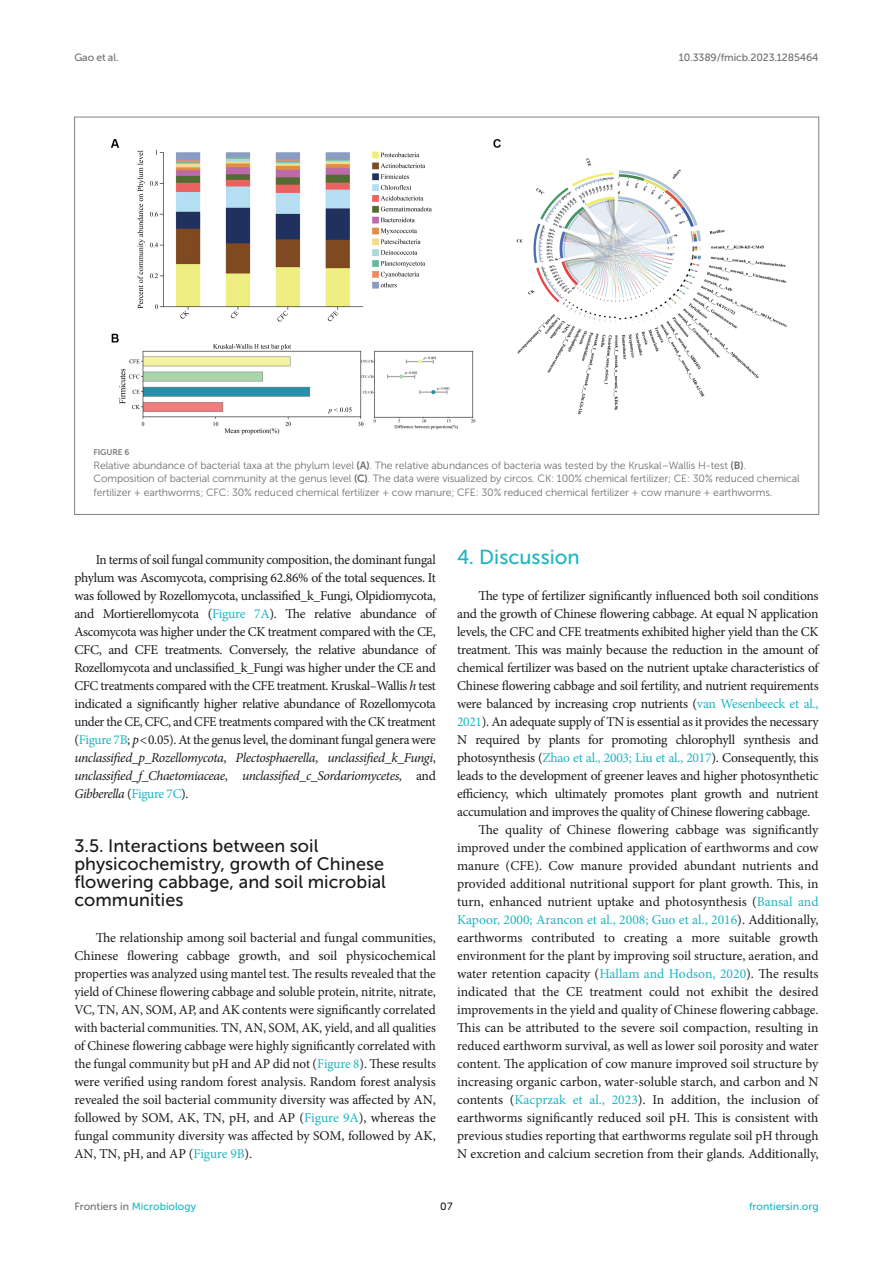
<style>
.page{position:relative;width:893px;height:1263px;background:#fff}
.page>*{position:absolute;margin:0;border:0;box-sizing:border-box;transform-origin:0 0}
.HEAD_1{font:20.25px "Museo Sans 500";color:#1db5c3}
.HEAD_2{font:18px/18px "Museo Sans 500";color:#1b1c1b}
.TEXT{font:13.5px/18px "Minion Pro";letter-spacing:-.02em;color:#1b1c1b;text-align:justify}
.TEXT_FLUSH{font:13.5px/18px "Minion Pro";letter-spacing:-.015em;color:#1b1c1b;text-align:justify}
.FIG_LEG{font:10.5px/13.5px "Museo Sans 300";letter-spacing:-.01em;color:#706f70}
.t1{font:10.5px "Museo Sans 500";color:#1db5c3}
.t2{font:10.5px "Museo Sans 500";letter-spacing:-.015em;color:#706f70}
.t3{font:10.5px "Museo Sans 500";color:#1b1c1b}
.FIG_HD{font:8.25px "Museo Sans 700";letter-spacing:-.01em;color:#7e7f7f}
.s1{font-family:"Museo Sans 700"}
.s2{color:#1db5c3}
.s3{font-style:italic}
.s4{color:#706f70}
</style>
<div class="page">
<img style="left:111px;top:139px;width:676px;height:296px">
<p class="t2" style="left:74px;top:51px;width:46px">Gao et al.</p>
<p class="t2" style="left:679px;top:51px;width:141px">10.3389/fmicb.2023.1285464</p>
<p class="FIG_HD" style="left:94px;top:448px;width:37px">FIGURE 6</p>
<p class="FIG_LEG" style="left:94px;top:458px;width:708px">Relative abundance of bacterial taxa at the phylum level <span class="s1">(A)</span>. The relative abundances of bacteria was tested by the Kruskal–Wallis H-test <span class="s1">(B)</span>.<br>Composition of bacterial community at the genus level <span class="s1">(C)</span>. The data were visualized by circos. CK: 100% chemical fertilizer; CE: 30% reduced chemical fertilizer + earthworms; CFC: 30% reduced chemical fertilizer + cow manure; CFE: 30% reduced chemical fertilizer + cow manure + earthworms.</p>
<p class="TEXT" style="left:74px;top:551px;width:363px;text-indent:21px">In terms of soil fungal community composition, the dominant fungal phylum was Ascomycota, comprising 62.86% of the total sequences. It was followed by Rozellomycota, unclassified_k_Fungi, Olpidiomycota, and Mortierellomycota (<span class="s2">Figure 7A</span>). The relative abundance of Ascomycota was higher under the CK treatment compared with the CE, CFC, and CFE treatments. Conversely, the relative abundance of Rozellomycota and unclassified_k_Fungi was higher under the CE and CFC treatments compared with the CFE treatment. Kruskal–Wallis <span class="s3">h</span> test indicated a significantly higher relative abundance of Rozellomycota under the CE, CFC, and CFE treatments compared with the CK treatment (<span class="s2">Figure 7B</span>; <span class="s3">p</span>&lt;0.05). At the genus level, the dominant fungal genera were <span class="s3">unclassified_p_Rozellomycota</span>, <span class="s3">Plectosphaerella</span>, <span class="s3">unclassified_k_Fungi</span>, <span class="s3">unclassified_f_Chaetomiaceae</span>, <span class="s3">unclassified_c_Sordariomycetes</span>, and <span class="s3">Gibberella</span> (<span class="s2">Figure 7C</span>).</p>
<p class="HEAD_2" style="left:74px;top:837px;width:313px">3.5. Interactions between soil physicochemistry, growth of Chinese flowering cabbage, and soil microbial communities</p>
<p class="TEXT_FLUSH" style="left:74px;top:929px;width:363px;text-indent:21px">The relationship among soil bacterial and fungal communities, Chinese flowering cabbage growth, and soil physicochemical properties was analyzed using mantel test. The results revealed that the yield of Chinese flowering cabbage and soluble protein, nitrite, nitrate, VC, TN, AN, SOM, AP, and AK contents were significantly correlated with bacterial communities. TN, AN, SOM, AK, yield, and all qualities of Chinese flowering cabbage were highly significantly correlated with the fungal community but pH and AP did not (<span class="s2">Figure 8</span>). These results were verified using random forest analysis. Random forest analysis revealed the soil bacterial community diversity was affected by AN, followed by SOM, AK, TN, pH, and AP (<span class="s2">Figure 9A</span>), whereas the fungal community diversity was affected by SOM, followed by AK, AN, TN, pH, and AP (<span class="s2">Figure 9B</span>).</p>
<p class="HEAD_1" style="left:457px;top:546px;width:124px">4. Discussion</p>
<p class="TEXT_FLUSH" style="left:457px;top:587px;width:363px;text-indent:21px">The type of fertilizer significantly influenced both soil conditions and the growth of Chinese flowering cabbage. At equal N application levels, the CFC and CFE treatments exhibited higher yield than the CK treatment. This was mainly because the reduction in the amount of chemical fertilizer was based on the nutrient uptake characteristics of Chinese flowering cabbage and soil fertility, and nutrient requirements were balanced by increasing crop nutrients (<span class="s2">van Wesenbeeck et al., 2021</span>). An adequate supply of TN is essential as it provides the necessary N required by plants for promoting chlorophyll synthesis and photosynthesis (<span class="s2">Zhao et al., 2003; Liu et al., 2017</span>). Consequently, this leads to the development of greener leaves and higher photosynthetic efficiency, which ultimately promotes plant growth and nutrient accumulation and improves the quality of Chinese flowering cabbage.</p>
<p class="TEXT" style="left:457px;top:821px;width:363px;text-indent:21px">The quality of Chinese flowering cabbage was significantly improved under the combined application of earthworms and cow manure (CFE). Cow manure provided abundant nutrients and provided additional nutritional support for plant growth. This, in turn, enhanced nutrient uptake and photosynthesis (<span class="s2">Bansal and Kapoor, 2000; Arancon et al., 2008; Guo et al., 2016</span>). Additionally, earthworms contributed to creating a more suitable growth environment for the plant by improving soil structure, aeration, and water retention capacity (<span class="s2">Hallam and Hodson, 2020</span>). The results indicated that the CE treatment could not exhibit the desired improvements in the yield and quality of Chinese flowering cabbage.<br>This can be attributed to the severe soil compaction, resulting in reduced earthworm survival, as well as lower soil porosity and water content. The application of cow manure improved soil structure by increasing organic carbon, water-soluble starch, and carbon and N contents (<span class="s2">Kacprzak et al., 2023</span>). In addition, the inclusion of earthworms significantly reduced soil pH. This is consistent with previous studies reporting that earthworms regulate soil pH through N excretion and calcium secretion from their glands. Additionally,</p>
<p class="t1" style="left:74px;top:1200px;width:123px"><span class="s4">Frontiers in</span> Microbiology</p>
<p class="t3" style="left:440px;top:1200px;width:14px">07</p>
<p class="t1" style="left:749px;top:1200px;width:71px">frontiersin.org</p>
</div>
